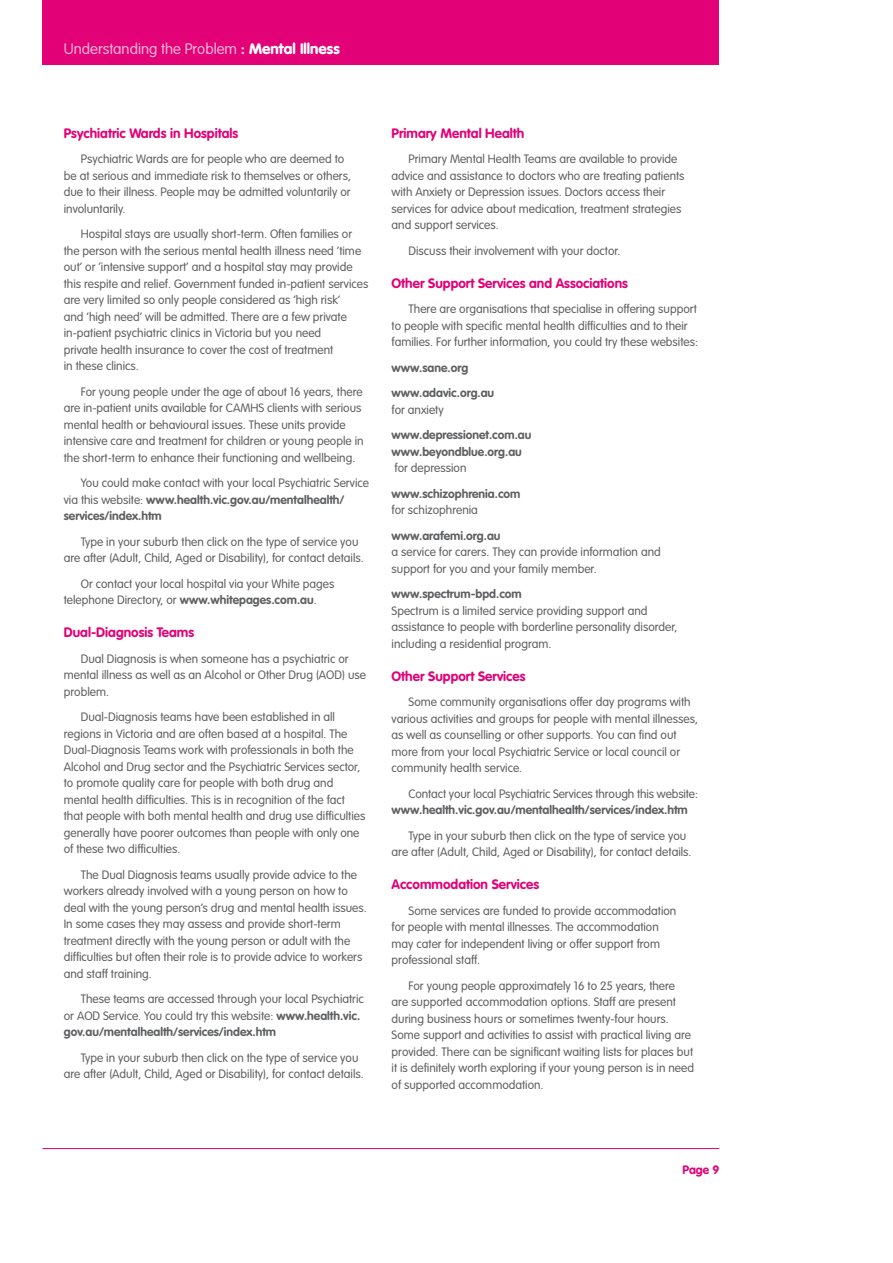
<style>
.page{position:relative;width:893px;height:1263px;background:#fff}
.page>*{position:absolute;margin:0;border:0;box-sizing:border-box;transform-origin:0 0}
.t1{font:300 15px "VAG Rounded";color:#f6b3d6}
.t2{font:700 13.5px "VAG Rounded";color:#e20177}
.t3{font:300 12px/16.5px "VAG Rounded";color:#5f6062}
.t4{font:700 12px/25.5px "VAG Rounded";color:#5f6062}
.t5{font:700 12px "VAG Rounded";color:#e20177}
.s1{font-weight:900}
.s2{font-weight:900;color:#fff}
.s3{font-weight:700}
</style>
<div class="page">
<div style="left:43px;top:0;width:676px;height:65px;background:#e20177"></div>
<hr style="left:43px;top:1148px;width:676px;height:1px;background:#e20177">
<p class="t1" style="left:64px;top:40px;width:277px">Understanding the Problem <span class="s1">:</span> <span class="s2">Mental Illness</span></p>
<p class="t2" style="left:64px;top:125px;width:176px">Psychiatric Wards in Hospitals</p>
<p class="t3" style="left:64px;top:151px;width:289px;text-indent:17px">Psychiatric Wards are for people who are deemed to be at serious and immediate risk to themselves or others, due to their illness. People may be admitted voluntarily or involuntarily.</p>
<p class="t3" style="left:64px;top:226px;width:306px;text-indent:17px">Hospital stays are usually short-term. Often families or the person with the serious mental health illness need ‘time out’ or ‘intensive support’ and a hospital stay may provide this respite and relief. Government funded in-patient services are very limited so only people considered as ‘high risk’<br>and ‘high need’ will be admitted. There are a few private in-patient psychiatric clinics in Victoria but you need<br>private health insurance to cover the cost of treatment<br>in these clinics.</p>
<p class="t3" style="left:64px;top:384px;width:301px;text-indent:17px">For young people under the age of about 16 years, there are in-patient units available for CAMHS clients with serious mental health or behavioural issues. These units provide intensive care and treatment for children or young people in the short-term to enhance their functioning and wellbeing.</p>
<p class="t3" style="left:64px;top:475px;width:307px;text-indent:17px">You could make contact with your local Psychiatric Service via this website: <span class="s3">www.health.vic.gov.au/mentalhealth/ services/index.htm</span></p>
<p class="t3" style="left:64px;top:534px;width:301px;text-indent:17px">Type in your suburb then click on the type of service you are after (Adult, Child, Aged or Disability), for contact details.</p>
<p class="t3" style="left:64px;top:576px;width:272px;text-indent:17px">Or contact your local hospital via your White pages telephone Directory, or <span class="s3">www.whitepages.com.au</span>.</p>
<p class="t2" style="left:64px;top:625px;width:132px">Dual-Diagnosis Teams</p>
<p class="t3" style="left:64px;top:651px;width:304px;text-indent:17px">Dual Diagnosis is when someone has a psychiatric or mental illness as well as an Alcohol or Other Drug (AOD) use problem.</p>
<p class="t3" style="left:64px;top:709px;width:303px;text-indent:17px">Dual-Diagnosis teams have been established in all regions in Victoria and are often based at a hospital. The Dual-Diagnosis Teams work with professionals in both the Alcohol and Drug sector and the Psychiatric Services sector, to promote quality care for people with both drug and mental health difficulties. This is in recognition of the fact that people with both mental health and drug use difficulties generally have poorer outcomes than people with only one of these two difficulties.</p>
<p class="t3" style="left:64px;top:867px;width:305px;text-indent:17px">The Dual Diagnosis teams usually provide advice to the workers already involved with a young person on how to deal with the young person’s drug and mental health issues.<br>In some cases they may assess and provide short-term treatment directly with the young person or adult with the difficulties but often their role is to provide advice to workers and staff training.</p>
<p class="t3" style="left:64px;top:991px;width:302px;text-indent:17px">These teams are accessed through your local Psychiatric or AOD Service. You could try this website: <span class="s3">www.health.vic. gov.au/mentalhealth/services/index.htm</span></p>
<p class="t3" style="left:64px;top:1050px;width:301px;text-indent:17px">Type in your suburb then click on the type of service you are after (Adult, Child, Aged or Disability), for contact details.</p>
<p class="t2" style="left:392px;top:125px;width:134px">Primary Mental Health</p>
<p class="t3" style="left:392px;top:151px;width:294px;text-indent:17px">Primary Mental Health Teams are available to provide advice and assistance to doctors who are treating patients with Anxiety or Depression issues. Doctors access their services for advice about medication, treatment strategies and support services.</p>
<p class="t3" style="left:409px;top:243px;width:214px">Discuss their involvement with your doctor.</p>
<p class="t2" style="left:392px;top:275px;width:238px">Other Support Services and Associations</p>
<p class="t3" style="left:392px;top:301px;width:308px;text-indent:17px">There are organisations that specialise in offering support to people with specific mental health difficulties and to their families. For further information, you could try these websites:</p>
<p class="t4" style="left:392px;top:355px;width:104px">www.sane.org www.adavic.org.au</p>
<p class="t3" style="left:392px;top:402px;width:54px">for anxiety</p>
<p class="t4" style="left:392px;top:427px;width:141px;line-height:16.5px">www.depressionet.com.au www.beyondblue.org.au</p>
<p class="t3" style="left:395px;top:460px;width:73px">for depression</p>
<p class="t4" style="left:392px;top:481px;width:130px">www.schizophrenia.com</p>
<p class="t3" style="left:392px;top:502px;width:88px">for schizophrenia</p>
<p class="t4" style="left:392px;top:523px;width:110px">www.arafemi.org.au</p>
<p class="t3" style="left:392px;top:544px;width:271px">a service for carers. They can provide information and support for you and your family member.</p>
<p class="t4" style="left:392px;top:582px;width:132px">www.spectrum-bpd.com</p>
<p class="t3" style="left:392px;top:603px;width:288px">Spectrum is a limited service providing support and assistance to people with borderline personality disorder, including a residential program.</p>
<p class="t2" style="left:392px;top:668px;width:135px">Other Support Services</p>
<p class="t3" style="left:392px;top:694px;width:308px;text-indent:17px">Some community organisations offer day programs with various activities and groups for people with mental illnesses, as well as counselling or other supports. You can find out more from your local Psychiatric Service or local council or community health service.</p>
<p class="t3" style="left:409px;top:786px;width:291px">Contact your local Psychiatric Services through this website:</p>
<p class="t4" style="left:392px;top:798px;width:298px">www.health.vic.gov.au/mentalhealth/services/index.htm</p>
<p class="t3" style="left:392px;top:828px;width:301px;text-indent:17px">Type in your suburb then click on the type of service you are after (Adult, Child, Aged or Disability), for contact details.</p>
<p class="t2" style="left:392px;top:877px;width:149px">Accommodation Services</p>
<p class="t3" style="left:392px;top:903px;width:286px;text-indent:17px">Some services are funded to provide accommodation for people with mental illnesses. The accommodation may cater for independent living or offer support from professional staff.</p>
<p class="t3" style="left:392px;top:978px;width:304px;text-indent:17px">For young people approximately 16 to 25 years, there are supported accommodation options. Staff are present during business hours or sometimes twenty-four hours.<br>Some support and activities to assist with practical living are provided. There can be significant waiting lists for places but it is definitely worth exploring if your young person is in need of supported accommodation.</p>
<p class="t5" style="left:682px;top:1163px;width:38px">Page 9</p>
</div>
